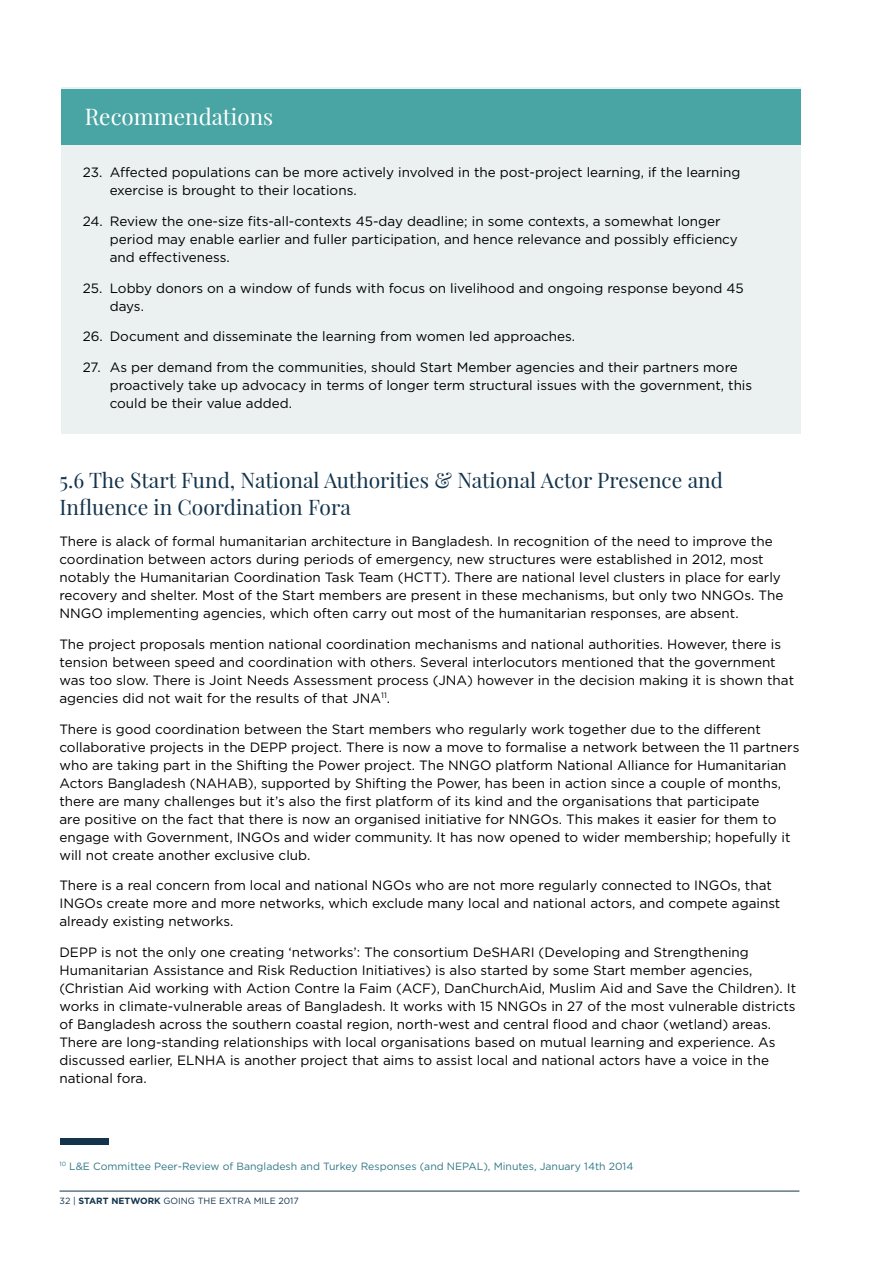
<style>
.page{position:relative;width:893px;height:1263px;background:#fff}
.page>*{position:absolute;margin:0;border:0;box-sizing:border-box;transform-origin:0 0}
.t1{font:22.5px "Playfair Display";color:#fff}
.t2{font:21px/27px "Playfair Display";color:#13344c}
.t3{font:13.5px/18px "Gotham";color:#000}
.t4{font:10.5px "Gotham";color:#317785}
.t5{font:9px "Gotham";color:#13344c}
.s1{font-weight:700}
</style>
<div class="page">
<hr style="left:60px;top:1191px;width:739px;height:1px;background:#13344c">
<div style="left:61px;top:87px;width:740px;height:347px;background:#eaf1f0"></div>
<div style="left:61px;top:90px;width:740px;height:55px;background:#49a5a4"></div>
<div style="left:61px;top:1138px;width:48px;height:7px;background:#13344c"></div>
<h1 class="t1" style="left:85px;top:102px;width:190px">Recommendations</h1>
<p class="t3" style="left:110px;top:163px;width:632px;text-indent:-27px">23. Affected populations can be more actively involved in the post-project learning, if the learning exercise is brought to their locations.</p>
<p class="t3" style="left:110px;top:212px;width:630px;text-indent:-27px">24. Review the one-size fits-all-contexts 45-day deadline; in some contexts, a somewhat longer period may enable earlier and fuller participation, and hence relevance and possibly efficiency and effectiveness.</p>
<p class="t3" style="left:110px;top:279px;width:635px;text-indent:-27px">25. Lobby donors on a window of funds with focus on livelihood and ongoing response beyond 45 days.</p>
<p class="t3" style="left:83px;top:327px;width:494px">26. Document and disseminate the learning from women led approaches.</p>
<p class="t3" style="left:110px;top:358px;width:644px;text-indent:-27px">27. As per demand from the communities, should Start Member agencies and their partners more proactively take up advocacy in terms of longer term structural issues with the government, this could be their value added.</p>
<h2 class="t2" style="left:59px;top:467px;width:665px">5.6 The Start Fund, National Authorities &amp; National Actor Presence and<br>Influence in Coordination Fora</h2>
<p class="t3" style="left:59px;top:532px;width:725px">There is alack of formal humanitarian architecture in Bangladesh. In recognition of the need to improve the coordination between actors during periods of emergency, new structures were established in 2012, most notably the Humanitarian Coordination Task Team (HCTT). There are national level clusters in place for early recovery and shelter. Most of the Start members are present in these mechanisms, but only two NNGOs. The NNGO implementing agencies, which often carry out most of the humanitarian responses, are absent.</p>
<p class="t3" style="left:59px;top:635px;width:736px">The project proposals mention national coordination mechanisms and national authorities. However, there is tension between speed and coordination with others. Several interlocutors mentioned that the government was too slow. There is Joint Needs Assessment process (JNA) however in the decision making it is shown that agencies did not wait for the results of that JNA<sup>11</sup>.</p>
<p class="t3" style="left:59px;top:720px;width:741px">There is good coordination between the Start members who regularly work together due to the different collaborative projects in the DEPP project. There is now a move to formalise a network between the 11 partners who are taking part in the Shifting the Power project. The NNGO platform National Alliance for Humanitarian Actors Bangladesh (NAHAB), supported by Shifting the Power, has been in action since a couple of months, there are many challenges but it’s also the first platform of its kind and the organisations that participate<br>are positive on the fact that there is now an organised initiative for NNGOs. This makes it easier for them to engage with Government, INGOs and wider community. It has now opened to wider membership; hopefully it will not create another exclusive club.</p>
<p class="t3" style="left:59px;top:876px;width:722px">There is a real concern from local and national NGOs who are not more regularly connected to INGOs, that<br>INGOs create more and more networks, which exclude many local and national actors, and compete against already existing networks.</p>
<p class="t3" style="left:59px;top:943px;width:738px">DEPP is not the only one creating ‘networks’: The consortium DeSHARI (Developing and Strengthening Humanitarian Assistance and Risk Reduction Initiatives) is also started by some Start member agencies, (Christian Aid working with Action Contre la Faim (ACF), DanChurchAid, Muslim Aid and Save the Children). It works in climate-vulnerable areas of Bangladesh. It works with 15 NNGOs in 27 of the most vulnerable districts of Bangladesh across the southern coastal region, north-west and central flood and chaor (wetland) areas.<br>There are long-standing relationships with local organisations based on mutual learning and experience. As discussed earlier, ELNHA is another project that aims to assist local and national actors have a voice in the national fora.</p>
<p class="t4" style="left:60px;top:1160px;width:575px"><sup>10</sup> L&amp;E Committee Peer-Review of Bangladesh and Turkey Responses (and NEPAL), Minutes, January 14th 2014</p>
<p class="t5" style="left:60px;top:1196px;width:241px">32 | <span class="s1">START NETWORK</span> GOING THE EXTRA MILE 2017</p>
</div>
